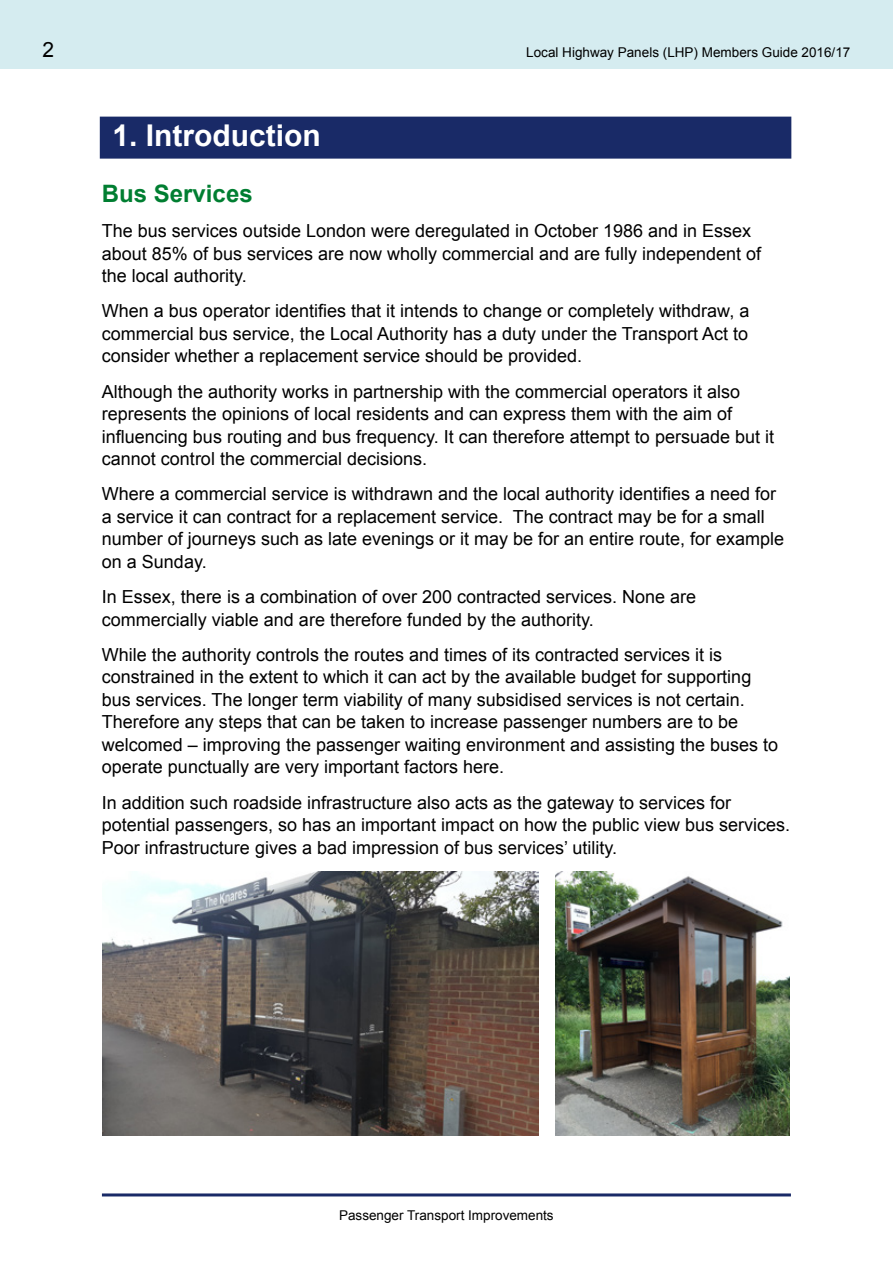
<style>
.page{position:relative;width:893px;height:1263px;background:#fff}
.page>*{position:absolute;margin:0;border:0;box-sizing:border-box;transform-origin:0 0}
.t1{font:700 30px "Arial";color:#fff}
.t2{font:700 24px "Arial";color:#007e31}
.t3{font:21px "Arial";color:#000}
.t4{font:18px/22.5px "Arial";color:#000}
.t5{font:13.5px "Arial";color:#000}
</style>
<div class="page">
<div style="left:0;top:0;width:893px;height:69px;background:#d5ecf0"></div>
<hr style="left:102px;top:1193px;width:689px;height:3px;background:#192a67">
<div style="left:100px;top:117px;width:691px;height:42px;background:#192a67"></div>
<img style="left:102px;top:872px;width:436px;height:263px">
<img style="left:556px;top:872px;width:233px;height:263px">
<p class="t3" style="left:43px;top:36px;width:13px">2</p>
<p class="t5" style="left:526px;top:44px;width:326px">Local Highway Panels (LHP) Members Guide 2016/17</p>
<h1 class="t1" style="left:113px;top:115px;width:210px">1. Introduction</h1>
<h2 class="t2" style="left:102px;top:177px;width:152px">Bus Services</h2>
<p class="t4" style="left:102px;top:220px;width:661px">The bus services outside London were deregulated in October 1986 and in Essex about 85% of bus services are now wholly commercial and are fully independent of the local authority.</p>
<p class="t4" style="left:102px;top:300px;width:649px;text-align:justify">When a bus operator identifies that it intends to change or completely withdraw, a commercial bus service, the Local Authority has a duty under the Transport Act to consider whether a replacement service should be provided.</p>
<p class="t4" style="left:102px;top:380px;width:674px">Although the authority works in partnership with the commercial operators it also represents the opinions of local residents and can express them with the aim of influencing bus routing and bus frequency. It can therefore attempt to persuade but it cannot control the commercial decisions.</p>
<p class="t4" style="left:102px;top:483px;width:684px">Where a commercial service is withdrawn and the local authority identifies a need for a service it can contract for a replacement service. The contract may be for a small number of journeys such as late evenings or it may be for an entire route, for example on a Sunday.</p>
<p class="t4" style="left:102px;top:586px;width:596px">In Essex, there is a combination of over 200 contracted services. None are commercially viable and are therefore funded by the authority.</p>
<p class="t4" style="left:102px;top:643px;width:678px">While the authority controls the routes and times of its contracted services it is constrained in the extent to which it can act by the available budget for supporting bus services. The longer term viability of many subsidised services is not certain.<br>Therefore any steps that can be taken to increase passenger numbers are to be welcomed – improving the passenger waiting environment and assisting the buses to operate punctually are very important factors here.</p>
<p class="t4" style="left:102px;top:791px;width:690px">In addition such roadside infrastructure also acts as the gateway to services for potential passengers, so has an important impact on how the public view bus services.<br>Poor infrastructure gives a bad impression of bus services’ utility.</p>
<p class="t5" style="left:339px;top:1206px;width:216px">Passenger Transport Improvements</p>
</div>
